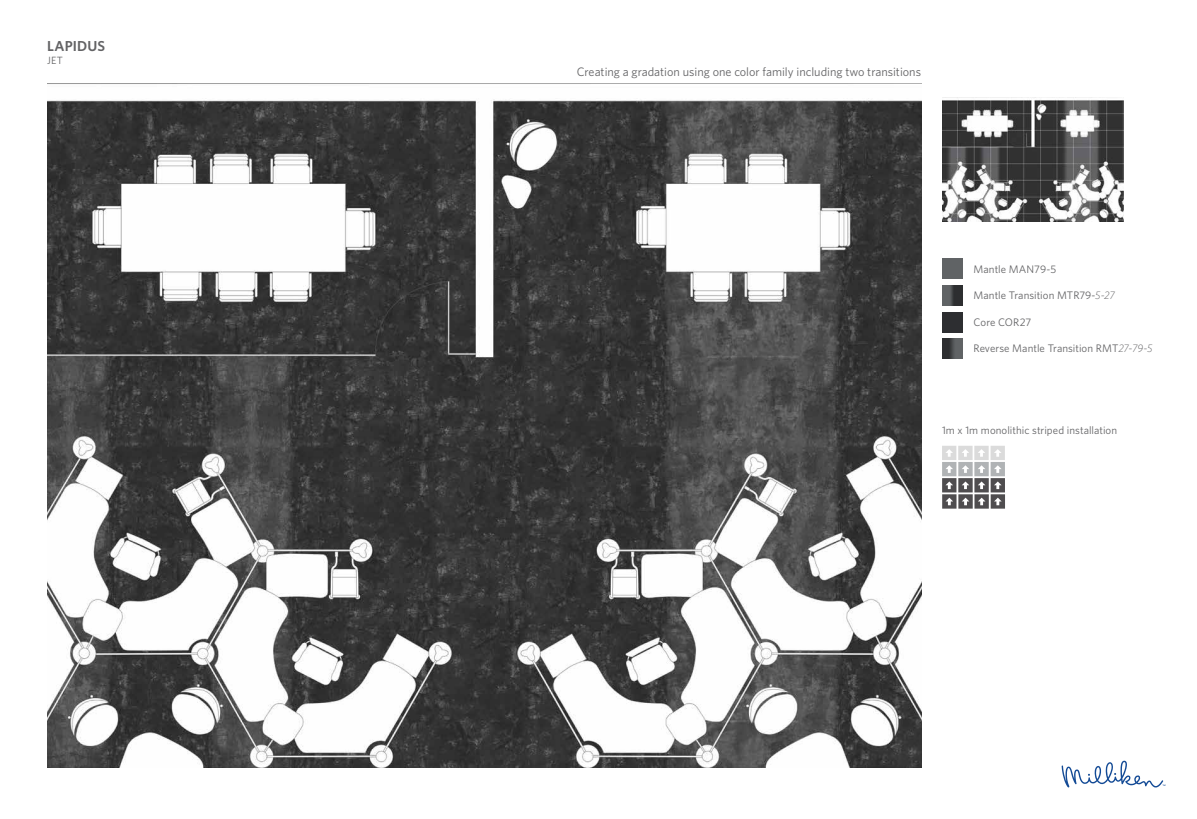
<style>
.page{position:relative;width:1197px;height:819px;background:#fff}
.page>*{position:absolute;margin:0;border:0;box-sizing:border-box;transform-origin:0 0}
.t1{font:600 14.44px "Whitney";letter-spacing:.005em;color:#636365}
.t2{font:12.25px "Whitney";color:#636365}
.t3{font:10.94px "Whitney";letter-spacing:.005em;color:#636365}
.t4{font:10.5px "Whitney";color:#636365}
.s1{font-weight:300;font-style:italic}
</style>
<div class="page">
<svg style="left:1062px;top:761px;width:104px;height:27px"></svg>
<img style="left:47px;top:98px;width:874px;height:669px">
<img style="left:942px;top:97px;width:182px;height:125px">
<img style="left:942px;top:312px;width:20px;height:20px">
<img style="left:942px;top:339px;width:20px;height:20px">
<img style="left:942px;top:259px;width:20px;height:20px">
<img style="left:942px;top:286px;width:20px;height:20px">
<svg style="left:942px;top:446px;width:63px;height:63px"></svg>
<h1 class="t1" style="left:47px;top:36px;width:59px">LAPIDUS</h1>
<p class="t4" style="left:47px;top:53px;width:17px">JET</p>
<p class="t2" style="left:577px;top:63px;width:346px">Creating a gradation using one color family including two transitions</p>
<p class="t3" style="left:974px;top:262px;width:84px">Mantle MAN79-5</p>
<p class="t3" style="left:974px;top:288px;width:143px">Mantle Transition MTR79-<span class="s1">5-27</span></p>
<p class="t3" style="left:974px;top:315px;width:59px">Core COR27</p>
<p class="t3" style="left:974px;top:341px;width:181px">Reverse Mantle Transition RMT<span class="s1">27-79-5</span></p>
<p class="t3" style="left:942px;top:423px;width:177px">1m x 1m monolithic striped installation</p>
</div>
